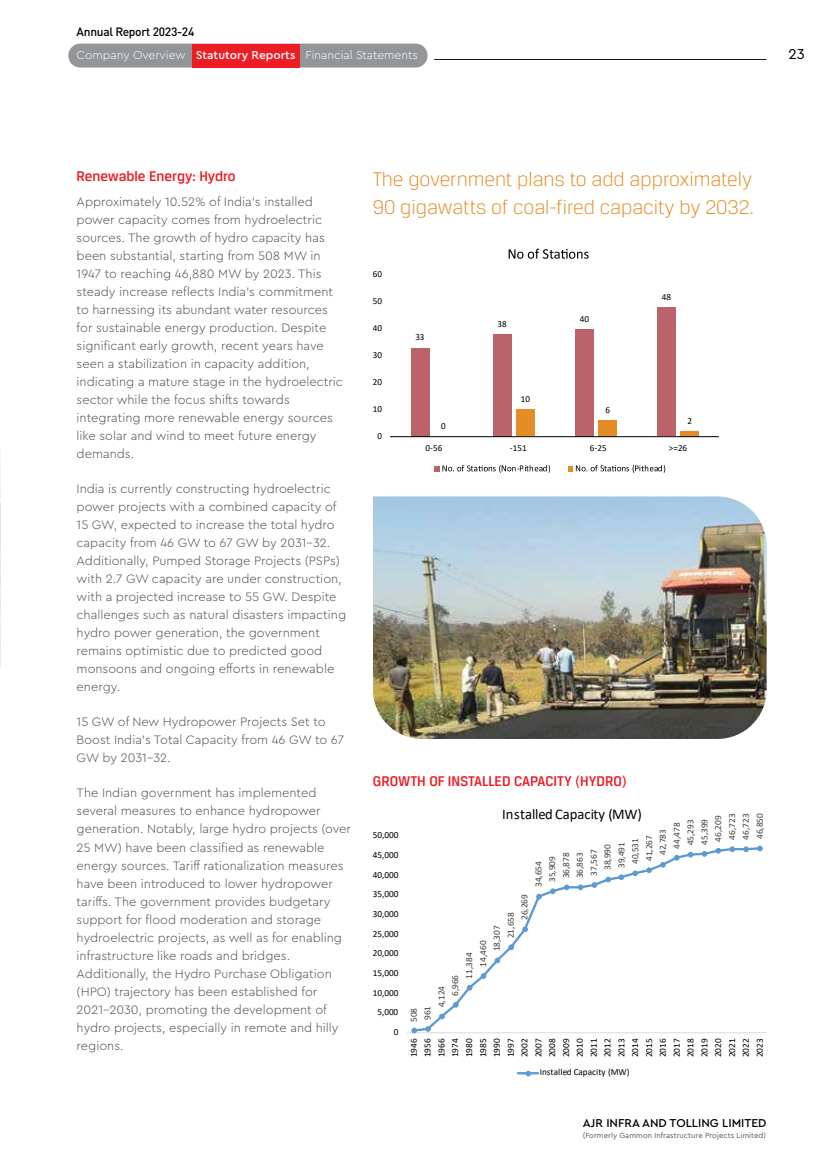
<style>
.page{position:relative;width:839px;height:1163px;background:#fff}
.page>*{position:absolute;margin:0;border:0;box-sizing:border-box;transform-origin:0 0}
.t1{font:300 21px/28.5px "Breuer Text";color:#e48c25}
.t2{font:500 15px "Breuer Text";color:#ed1d24}
.t3{font:15px "Cera Pro";color:#000}
.t4{font:14.7px "Calibri";color:#000}
.t5{font:300 12.75px/18px "Cera Pro";color:#4d4d4f}
.t6{font:300 12px "Cera Pro";color:#fff}
.t7{font:500 12px "Cera Pro";color:#000}
.t8{font:500 12px "DIN Pro";letter-spacing:-.025em;color:#000}
.t9{font:9.3px/13.8px "Calibri";color:#000;text-align:justify}
.t10{font:9.3px "Calibri";color:#404040}
.t11{font:9.15px "Calibri";color:#000}
.t12{font:7.8px "Cera Pro";letter-spacing:.005em;color:#58595b}
.s1{font-weight:500}
</style>
<div class="page">
<hr style="left:434px;top:59px;width:332px;height:1px;background:#000">
<div style="left:68px;top:44px;width:359px;height:23px;background:#939598;border-radius:12px"></div>
<div style="left:192px;top:44px;width:107px;height:23px;background:#ed1d24"></div>
<img style="left:373px;top:496px;width:393px;height:242px">
<div style="left:411px;top:348px;width:18px;height:88px;background:#bb626b"></div>
<div style="left:492px;top:334px;width:19px;height:102px;background:#bb626b"></div>
<div style="left:574px;top:329px;width:19px;height:107px;background:#bb626b"></div>
<div style="left:656px;top:307px;width:19px;height:129px;background:#bb626b"></div>
<div style="left:516px;top:409px;width:18px;height:27px;background:#e48c25"></div>
<div style="left:598px;top:420px;width:18px;height:16px;background:#e48c25"></div>
<div style="left:680px;top:431px;width:18px;height:5px;background:#e48c25"></div>
<hr style="left:390px;top:436px;width:328px;height:1px;background:#000">
<svg style="left:508px;top:248px;width:80px;height:11px"></svg>
<svg style="left:434px;top:465px;width:115px;height:7px"></svg>
<svg style="left:568px;top:465px;width:97px;height:7px"></svg>
<hr style="left:407px;top:1032px;width:359px;height:1px;background:#d8dad9">
<svg style="left:416px;top:847px;width:345px;height:185px"></svg>
<svg style="left:411px;top:1027px;width:5px;height:5px"></svg>
<svg style="left:425px;top:1025px;width:5px;height:6px"></svg>
<svg style="left:439px;top:1013px;width:5px;height:5px"></svg>
<svg style="left:453px;top:1001px;width:5px;height:6px"></svg>
<svg style="left:466px;top:984px;width:6px;height:6px"></svg>
<svg style="left:480px;top:973px;width:6px;height:5px"></svg>
<svg style="left:494px;top:957px;width:6px;height:5px"></svg>
<svg style="left:508px;top:944px;width:5px;height:5px"></svg>
<svg style="left:522px;top:926px;width:5px;height:5px"></svg>
<svg style="left:536px;top:893px;width:5px;height:6px"></svg>
<svg style="left:550px;top:888px;width:5px;height:5px"></svg>
<svg style="left:563px;top:884px;width:6px;height:5px"></svg>
<svg style="left:577px;top:884px;width:6px;height:5px"></svg>
<svg style="left:591px;top:882px;width:5px;height:5px"></svg>
<svg style="left:605px;top:876px;width:5px;height:6px"></svg>
<svg style="left:618px;top:874px;width:5px;height:5px"></svg>
<svg style="left:632px;top:870px;width:5px;height:5px"></svg>
<svg style="left:646px;top:867px;width:5px;height:5px"></svg>
<svg style="left:660px;top:861px;width:5px;height:6px"></svg>
<svg style="left:673px;top:854px;width:6px;height:6px"></svg>
<svg style="left:687px;top:851px;width:6px;height:6px"></svg>
<svg style="left:701px;top:850px;width:5px;height:6px"></svg>
<svg style="left:715px;top:847px;width:5px;height:6px"></svg>
<svg style="left:729px;top:846px;width:5px;height:5px"></svg>
<svg style="left:743px;top:846px;width:5px;height:5px"></svg>
<svg style="left:756px;top:845px;width:6px;height:5px"></svg>
<hr style="left:517px;top:1071px;width:20px;height:3px;background:#5c9ad3">
<svg style="left:525px;top:1070px;width:5px;height:6px"></svg>
<img style="left:0;top:465px;width:1px;height:203px">
<p class="t8" style="left:77px;top:22px;width:119px">Annual Report 2023-24</p>
<p class="t6" style="left:77px;top:47px;width:342px">Company Overview <span class="s1">Statutory Reports</span> Financial Statements</p>
<p class="t3" style="left:788px;top:44px;width:18px">23</p>
<p class="t2" style="left:77px;top:168px;width:160px">Renewable Energy: Hydro</p>
<p class="t5" style="left:77px;top:192px;width:268px">Approximately 10.52% of India’s installed power capacity comes from hydroelectric sources. The growth of hydro capacity has been substantial, starting from 508 MW in 1947 to reaching 46,880 MW by 2023. This steady increase reflects India’s commitment to harnessing its abundant water resources for sustainable energy production. Despite significant early growth, recent years have seen a stabilization in capacity addition, indicating a mature stage in the hydroelectric sector while the focus shifts towards integrating more renewable energy sources like solar and wind to meet future energy demands.</p>
<p class="t5" style="left:77px;top:479px;width:271px">India is currently constructing hydroelectric power projects with a combined capacity of 15 GW, expected to increase the total hydro capacity from 46 GW to 67 GW by 2031-32.<br>Additionally, Pumped Storage Projects (PSPs) with 2.7 GW capacity are under construction, with a projected increase to 55 GW. Despite challenges such as natural disasters impacting hydro power generation, the government remains optimistic due to predicted good monsoons and ongoing efforts in renewable energy.</p>
<p class="t5" style="left:77px;top:712px;width:269px">15 GW of New Hydropower Projects Set to<br>Boost India’s Total Capacity from 46 GW to 67<br>GW by 2031-32.</p>
<p class="t5" style="left:77px;top:783px;width:276px">The Indian government has implemented several measures to enhance hydropower generation. Notably, large hydro projects (over 25 MW) have been classified as renewable energy sources. Tariff rationalization measures have been introduced to lower hydropower tariffs. The government provides budgetary support for flood moderation and storage hydroelectric projects, as well as for enabling infrastructure like roads and bridges.<br>Additionally, the Hydro Purchase Obligation (HPO) trajectory has been established for 2021-2030, promoting the development of hydro projects, especially in remote and hilly regions.</p>
<h1 class="t1" style="left:373px;top:164px;width:382px">The government plans to add approximately<br>90 gigawatts of coal-fired capacity by 2032.</h1>
<p class="t11" style="left:372px;top:268px;width:11px">60</p>
<p class="t11" style="left:372px;top:295px;width:11px">50</p>
<p class="t11" style="left:372px;top:322px;width:11px">40</p>
<p class="t11" style="left:372px;top:348px;width:11px">30</p>
<p class="t11" style="left:372px;top:375px;width:11px">20</p>
<p class="t11" style="left:372px;top:402px;width:11px">10</p>
<p class="t11" style="left:377px;top:429px;width:6px">0</p>
<p class="t11" style="left:415px;top:331px;width:11px">33</p>
<p class="t11" style="left:441px;top:420px;width:6px">0</p>
<p class="t11" style="left:497px;top:317px;width:11px">38</p>
<p class="t11" style="left:520px;top:393px;width:11px">10</p>
<p class="t11" style="left:579px;top:312px;width:11px">40</p>
<p class="t11" style="left:605px;top:403px;width:6px">6</p>
<p class="t11" style="left:661px;top:290px;width:11px">48</p>
<p class="t11" style="left:687px;top:414px;width:6px">2</p>
<p class="t11" style="left:425px;top:441px;width:18px">0-56</p>
<p class="t11" style="left:509px;top:441px;width:18px">-151</p>
<p class="t11" style="left:589px;top:441px;width:18px">6-25</p>
<p class="t11" style="left:668px;top:441px;width:20px">&gt;=26</p>
<p class="t2" style="left:373px;top:772px;width:255px">GROWTH OF INSTALLED CAPACITY (HYDRO)</p>
<p class="t9" style="left:372px;top:827px;width:27px">50,000</p>
<p class="t9" style="left:372px;top:847px;width:27px">45,000</p>
<p class="t9" style="left:372px;top:867px;width:27px">40,000</p>
<p class="t9" style="left:372px;top:886px;width:27px">35,000</p>
<p class="t9" style="left:372px;top:906px;width:27px">30,000</p>
<p class="t9" style="left:372px;top:926px;width:27px">25,000</p>
<p class="t9" style="left:372px;top:945px;width:27px">20,000</p>
<p class="t9" style="left:372px;top:965px;width:27px">15,000</p>
<p class="t9" style="left:372px;top:985px;width:27px">10,000</p>
<p class="t9" style="left:377px;top:1004px;width:22px">5,000</p>
<p class="t9" style="left:393px;top:1024px;width:6px">0</p>
<p class="t4" style="left:501px;top:804px;width:141px">Installed Capacity (MW)</p>
<p class="t10" style="left:531px;top:886px;width:27px;rotate:-90deg">34,654</p>
<p class="t10" style="left:545px;top:882px;width:27px;rotate:-90deg">35,909</p>
<p class="t10" style="left:559px;top:878px;width:27px;rotate:-90deg">36,878</p>
<p class="t10" style="left:573px;top:878px;width:27px;rotate:-90deg">36,863</p>
<p class="t10" style="left:587px;top:875px;width:27px;rotate:-90deg">37,567</p>
<p class="t10" style="left:600px;top:869px;width:27px;rotate:-90deg">38,990</p>
<p class="t10" style="left:614px;top:867px;width:27px;rotate:-90deg">39,491</p>
<p class="t10" style="left:628px;top:863px;width:27px;rotate:-90deg">40,531</p>
<p class="t10" style="left:642px;top:860px;width:27px;rotate:-90deg">41,267</p>
<p class="t10" style="left:656px;top:855px;width:27px;rotate:-90deg">42,783</p>
<p class="t10" style="left:669px;top:848px;width:27px;rotate:-90deg">44,478</p>
<p class="t10" style="left:683px;top:845px;width:27px;rotate:-90deg">45,293</p>
<p class="t10" style="left:697px;top:844px;width:27px;rotate:-90deg">45,399</p>
<p class="t10" style="left:711px;top:841px;width:27px;rotate:-90deg">46,209</p>
<p class="t10" style="left:725px;top:839px;width:27px;rotate:-90deg">46,723</p>
<p class="t10" style="left:739px;top:839px;width:27px;rotate:-90deg">46,723</p>
<p class="t10" style="left:752px;top:839px;width:27px;rotate:-90deg">46,850</p>
<p class="t10" style="left:517px;top:919px;width:27px;rotate:-90deg">26,269</p>
<p class="t10" style="left:504px;top:938px;width:27px;rotate:-90deg">21,658</p>
<p class="t10" style="left:490px;top:951px;width:27px;rotate:-90deg">18,307</p>
<p class="t10" style="left:476px;top:966px;width:27px;rotate:-90deg">14,460</p>
<p class="t10" style="left:462px;top:978px;width:27px;rotate:-90deg">11,384</p>
<p class="t10" style="left:448px;top:995px;width:23px;rotate:-90deg">6,966</p>
<p class="t10" style="left:434px;top:1006px;width:23px;rotate:-90deg">4,124</p>
<p class="t10" style="left:407px;top:1021px;width:16px;rotate:-90deg">508</p>
<p class="t10" style="left:421px;top:1019px;width:16px;rotate:-90deg">961</p>
<p class="t9" style="left:406px;top:1057px;width:20px;rotate:-90deg">1946<br>1956<br>1966<br>1974<br>1980<br>1985<br>1990<br>1997<br>2002<br>2007<br>2008<br>2009<br>2010<br>2011<br>2012<br>2013<br>2014<br>2015<br>2016<br>2017<br>2018<br>2019<br>2020<br>2021<br>2022<br>2023</p>
<p class="t9" style="left:539px;top:1064px;width:91px">Installed Capacity (MW)</p>
<p class="t7" style="left:582px;top:1114px;width:185px">AJR INFRA AND TOLLING LIMITED</p>
<p class="t12" style="left:582px;top:1130px;width:185px">(Formerly Gammon Infrastructure Projects Limited)</p>
</div>
